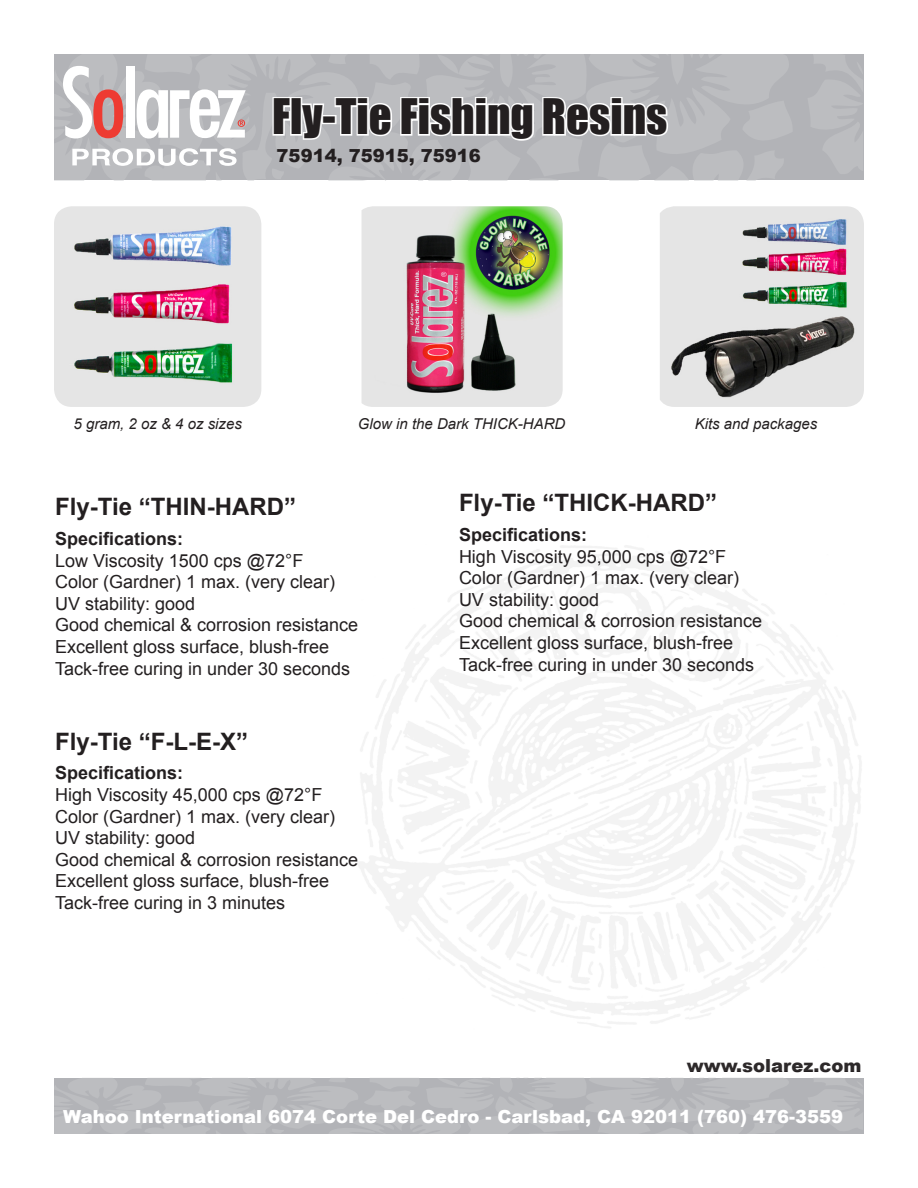
<style>
.page{position:relative;width:918px;height:1188px;background:#fff}
.page>*{position:absolute;margin:0;border:0;box-sizing:border-box;transform-origin:0 0}
.t1{font:45px "Impact";color:#231f20}
.t2{font:700 24px "Arial";color:#231f20}
.t3{font:18px "Arial";color:#231f20}
.t4{font:900 18px "Arial";color:#fff}
.t5{font:700 18px "Arial";color:#231f20}
.t6{font:900 18px "Arial";color:#231f20}
.t7{font:italic 15px "Arial";color:#231f20}
</style>
<div class="page">
<svg style="left:54px;top:54px;width:810px;height:126px;fill:#bcbdc0"></svg>
<svg style="left:72px;top:148px;width:165px;height:18px"></svg>
<svg style="left:63px;top:66px;width:60px;height:73px"></svg>
<div style="left:126px;top:66px;width:9px;height:72px;background:#fff"></div>
<svg style="left:137px;top:89px;width:109px;height:50px"></svg>
<svg style="left:54px;top:1078px;width:810px;height:56px;fill:#bbbcbf"></svg>
<svg style="left:271px;top:96px;width:55px;height:56px"></svg>
<div style="left:322px;top:115px;width:15px;height:9px;border:3px solid #fff"></div>
<svg style="left:333px;top:95px;width:337px;height:48px"></svg>
<img style="left:54px;top:206px;width:207px;height:201px">
<img style="left:362px;top:206px;width:201px;height:201px">
<img style="left:660px;top:206px;width:204px;height:201px">
<p class="t1" style="left:272px;top:82px;width:397px">Fly-Tie Fishing Resins</p>
<p class="t6" style="left:277px;top:142px;width:206px">75914, 75915, 75916</p>
<p class="t7" style="left:74px;top:414px;width:170px">5 gram, 2 oz &amp; 4 oz sizes</p>
<p class="t7" style="left:358px;top:414px;width:209px">Glow in the Dark THICK-HARD</p>
<p class="t7" style="left:695px;top:414px;width:124px">Kits and packages</p>
<p class="t2" style="left:55px;top:491px;width:242px">Fly-Tie “THIN-HARD”</p>
<p class="t2" style="left:459px;top:487px;width:260px">Fly-Tie “THICK-HARD”</p>
<p class="t5" style="left:55px;top:527px;width:130px">Specifications:</p>
<p class="t3" style="left:55px;top:548px;width:250px">Low Viscosity 1500 cps @72°F</p>
<p class="t3" style="left:55px;top:570px;width:282px">Color (Gardner) 1 max. (very clear)</p>
<p class="t3" style="left:55px;top:592px;width:142px">UV stability: good</p>
<p class="t3" style="left:55px;top:613px;width:305px">Good chemical &amp; corrosion resistance</p>
<p class="t3" style="left:55px;top:635px;width:276px">Excellent gloss surface, blush-free</p>
<p class="t3" style="left:55px;top:656px;width:297px">Tack-free curing in under 30 seconds</p>
<p class="t2" style="left:55px;top:725px;width:194px">Fly-Tie “F-L-E-X”</p>
<p class="t5" style="left:55px;top:761px;width:130px">Specifications:</p>
<p class="t3" style="left:55px;top:783px;width:269px">High Viscosity 45,000 cps @72°F</p>
<p class="t3" style="left:55px;top:805px;width:282px">Color (Gardner) 1 max. (very clear)</p>
<p class="t3" style="left:55px;top:826px;width:142px">UV stability: good</p>
<p class="t3" style="left:55px;top:848px;width:305px">Good chemical &amp; corrosion resistance</p>
<p class="t3" style="left:55px;top:869px;width:276px">Excellent gloss surface, blush-free</p>
<p class="t3" style="left:55px;top:891px;width:232px">Tack-free curing in 3 minutes</p>
<p class="t5" style="left:459px;top:523px;width:130px">Specifications:</p>
<p class="t3" style="left:459px;top:545px;width:269px">High Viscosity 95,000 cps @72°F</p>
<p class="t3" style="left:459px;top:566px;width:282px">Color (Gardner) 1 max. (very clear)</p>
<p class="t3" style="left:459px;top:588px;width:142px">UV stability: good</p>
<p class="t3" style="left:459px;top:609px;width:305px">Good chemical &amp; corrosion resistance</p>
<p class="t3" style="left:459px;top:631px;width:276px">Excellent gloss surface, blush-free</p>
<p class="t3" style="left:459px;top:653px;width:297px">Tack-free curing in under 30 seconds</p>
<p class="t6" style="left:687px;top:1052px;width:176px">www.solarez.com</p>
<p class="t4" style="left:63px;top:1104px;width:782px">Wahoo International 6074 Corte Del Cedro - Carlsbad, CA 92011 (760) 476-3559</p>
</div>
